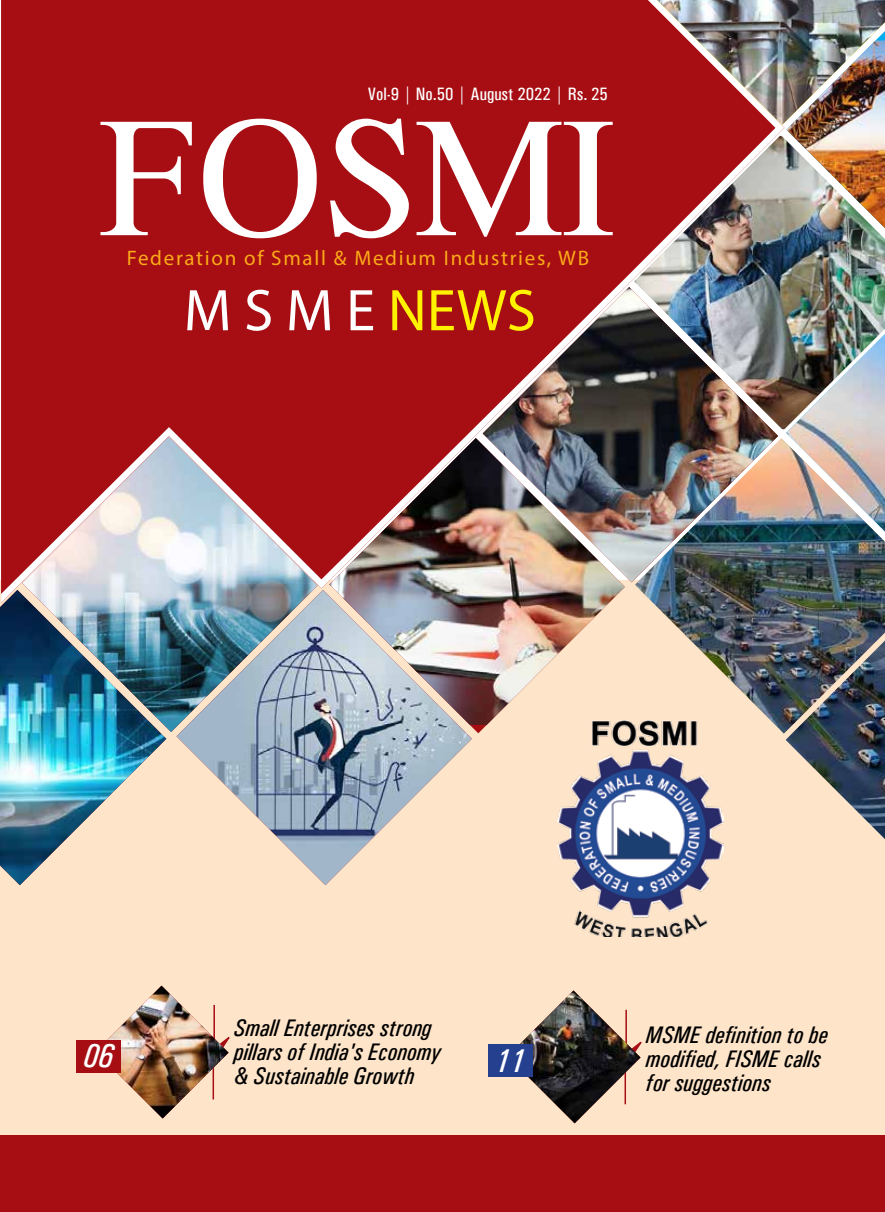
<style>
.page{position:relative;width:885px;height:1212px;background:#fff}
.page>*{position:absolute;margin:0;border:0;box-sizing:border-box;transform-origin:0 0}
.t1{font:59.25px "Myriad Pro";color:#fff}
.t2{font:italic 500 condensed 33px "Univers";color:#fff}
.t3{font:italic 500 condensed 24px/24px "Univers";color:#000}
.t4{font:21px "Myriad Pro";letter-spacing:.08em;color:#fbaa19}
.t5{font:500 condensed 18px "Univers";color:#fff}
.s1{color:#fff200}
</style>
<div class="page">
<div style="left:0;top:581px;width:884px;height:631px;background:#fee4c8"></div>
<div style="left:1px;top:0;width:778px;height:590px;background:#a70e13"></div>
<svg style="left:100px;top:119px;width:512px;height:119px;fill:#a70e13"></svg>
<img style="left:557px;top:720px;width:166px;height:216px">
<img style="left:634px;top:136px;width:250px;height:293px">
<img style="left:786px;top:334px;width:98px;height:104px">
<img style="left:785px;top:733px;width:99px;height:105px">
<img style="left:634px;top:438px;width:250px;height:295px">
<img style="left:657px;top:125px;width:227px;height:103px">
<img style="left:657px;top:0;width:227px;height:125px">
<img style="left:482px;top:287px;width:296px;height:295px">
<img style="left:329px;top:438px;width:295px;height:287px">
<img style="left:22px;top:437px;width:295px;height:295px">
<img style="left:176px;top:590px;width:296px;height:295px">
<img style="left:0;top:590px;width:166px;height:295px">
<div style="left:0;top:1135px;width:884px;height:77px;background:#a70e13"></div>
<img style="left:520px;top:990px;width:120px;height:133px">
<div style="left:488px;top:1044px;width:44px;height:33px;background:#25408f"></div>
<img style="left:96px;top:986px;width:132px;height:132px">
<div style="left:77px;top:1040px;width:44px;height:32px;background:#a70e13"></div>
<p class="t5" style="left:368px;top:84px;width:241px">Vol-9 | No.50 | August 2022 | Rs. 25</p>
<p class="t4" style="left:127px;top:245px;width:463px">Federation of Small &amp; Medium Industries, WB</p>
<h1 class="t1" style="left:184px;top:274px;width:353px">M S M E <span class="s1">NEWS</span></h1>
<h2 class="t2" style="left:83px;top:1037px;width:32px">06</h2>
<p class="t3" style="left:234px;top:1015px;width:209px">Small Enterprises strong pillars of India's Economy &amp; Sustainable Growth</p>
<h2 class="t2" style="left:495px;top:1041px;width:32px">11</h2>
<p class="t3" style="left:646px;top:1022px;width:183px">MSME definition to be modified, FISME calls for suggestions</p>
</div>
